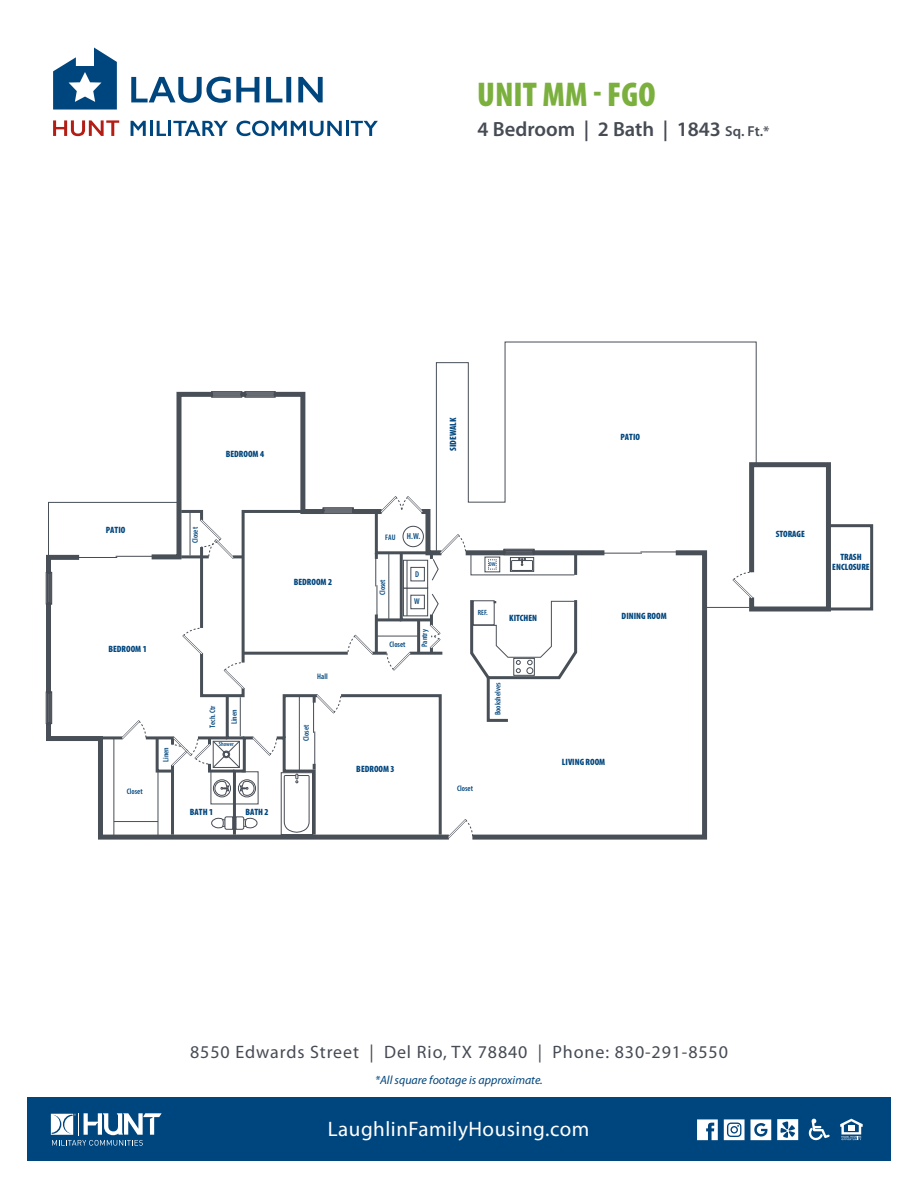
<style>
.page{position:relative;width:918px;height:1188px;background:#fff}
.page>*{position:absolute;margin:0;border:0;box-sizing:border-box;transform-origin:0 0}
.t1{font:900 condensed 34.5px "Myriad Pro";color:#7bb03f}
.t2{font:21px "Myriad Pro";letter-spacing:.025em;color:#fff}
.t3{font:600 20.55px "Myriad Pro";color:#464b54}
.t4{font:18px "Myriad Pro";letter-spacing:.05em;color:#464b54}
.t5{font:italic 12px "Myriad Pro";color:#00467e}
.t6{font:900 condensed 9.15px/10.1px "Myriad Pro";color:#00467e;text-align:center}
.t7{font:600 condensed 8.7px "Myriad Pro";color:#00467e}
.t8{font:600 condensed 8.4px "Myriad Pro";color:#00467e}
.t9{font:600 condensed 7.95px "Myriad Pro";color:#00467e}
.t10{font:600 condensed 7.5px "Myriad Pro";color:#00467e}
.t11{font:600 condensed 6px "Myriad Pro";color:#00467e}
.t12{font:600 condensed 5.7px "Myriad Pro";color:#00467e}
.s1{font-size:14.4px}
</style>
<div class="page">
<svg style="left:53px;top:120px;width:66px;height:16px"></svg>
<svg style="left:131px;top:121px;width:15px;height:15px"></svg>
<hr style="left:150px;top:121px;width:3px;height:15px;background:#00467e">
<svg style="left:157px;top:121px;width:9px;height:15px"></svg>
<hr style="left:168px;top:121px;width:3px;height:15px;background:#00467e">
<svg style="left:173px;top:121px;width:55px;height:15px"></svg>
<svg style="left:236px;top:121px;width:106px;height:15px"></svg>
<hr style="left:346px;top:121px;width:3px;height:15px;background:#00467e">
<svg style="left:351px;top:121px;width:27px;height:15px"></svg>
<svg style="left:53px;top:48px;width:64px;height:62px"></svg>
<svg style="left:131px;top:77px;width:192px;height:26px"></svg>
<svg style="left:579px;top:552px;width:131px;height:288px"></svg>
<div style="left:466px;top:550px;width:138px;height:5px;background:#484f57"></div>
<div style="left:829px;top:524px;width:44px;height:86px;border:3px solid #484f57"></div>
<svg style="left:435px;top:341px;width:322px;height:211px"></svg>
<hr style="left:705px;top:607px;width:44px;height:1px;background:#484f57">
<div style="left:46px;top:572px;width:2px;height:32px;background:#fff;border:1px solid #464b54"></div>
<div style="left:46px;top:692px;width:2px;height:32px;background:#fff;border:1px solid #464b54"></div>
<hr style="left:604px;top:553px;width:38px;height:1px;background:#464b54">
<hr style="left:640px;top:552px;width:36px;height:1px;background:#464b54">
<svg style="left:731px;top:460px;width:102px;height:152px"></svg>
<svg style="left:47px;top:389px;width:532px;height:451px"></svg>
<div style="left:27px;top:1098px;width:864px;height:63px;background:#00467e"></div>
<svg style="left:51px;top:1113px;width:111px;height:33px"></svg>
<svg style="left:840px;top:1119px;width:23px;height:21px"></svg>
<svg style="left:809px;top:1119px;width:21px;height:21px"></svg>
<svg style="left:697px;top:1119px;width:21px;height:21px"></svg>
<svg style="left:751px;top:1119px;width:20px;height:21px"></svg>
<svg style="left:724px;top:1119px;width:21px;height:21px"></svg>
<svg style="left:777px;top:1119px;width:21px;height:21px"></svg>
<h1 class="t1" style="left:477px;top:73px;width:180px">UNIT MM - FGO</h1>
<h3 class="t3" style="left:477px;top:116px;width:294px">4 Bedroom | 2 Bath | 1843 <span class="s1">Sq. Ft.*</span></h3>
<p class="t6" style="left:226px;top:449px;width:40px">BEDROOM 4</p>
<p class="t6" style="left:448px;top:451px;width:35px;rotate:-90deg">SIDEWALK</p>
<p class="t6" style="left:621px;top:432px;width:21px">PATIO</p>
<p class="t6" style="left:106px;top:525px;width:21px">PATIO</p>
<p class="t9" style="left:190px;top:543px;width:17px;rotate:-90deg">Closet</p>
<p class="t6" style="left:294px;top:577px;width:40px">BEDROOM 2</p>
<p class="t9" style="left:385px;top:533px;width:12px">FAU</p>
<p class="t9" style="left:378px;top:595px;width:17px;rotate:-90deg">Closet</p>
<p class="t7" style="left:407px;top:531px;width:15px">H.W.</p>
<p class="t8" style="left:415px;top:569px;width:5px">D</p>
<p class="t8" style="left:414px;top:596px;width:7px">W</p>
<p class="t12" style="left:489px;top:561px;width:8px">DW</p>
<p class="t6" style="left:776px;top:529px;width:31px">STORAGE</p>
<p class="t6" style="left:832px;top:552px;width:39px">TRASH<br>ENCLOSURE</p>
<p class="t10" style="left:478px;top:608px;width:11px">REF.</p>
<p class="t6" style="left:509px;top:613px;width:30px">KITCHEN</p>
<p class="t6" style="left:622px;top:610px;width:47px">DINING ROOM</p>
<p class="t6" style="left:108px;top:644px;width:40px">BEDROOM 1</p>
<p class="t9" style="left:390px;top:639px;width:17px">Closet</p>
<p class="t9" style="left:420px;top:647px;width:19px;rotate:-90deg">Pantry</p>
<p class="t9" style="left:317px;top:672px;width:12px">Hall</p>
<p class="t9" style="left:161px;top:762px;width:16px;rotate:-90deg">Linen</p>
<p class="t9" style="left:208px;top:728px;width:24px;rotate:-90deg">Tech. Ctr</p>
<p class="t9" style="left:229px;top:724px;width:16px;rotate:-90deg">Linen</p>
<p class="t11" style="left:219px;top:740px;width:16px">Shower</p>
<p class="t9" style="left:301px;top:741px;width:17px;rotate:-90deg">Closet</p>
<p class="t6" style="left:356px;top:764px;width:40px">BEDROOM 3</p>
<p class="t9" style="left:493px;top:715px;width:34px;rotate:-90deg">Bookshelves</p>
<p class="t6" style="left:562px;top:757px;width:45px">LIVING ROOM</p>
<p class="t9" style="left:127px;top:787px;width:17px">Closet</p>
<p class="t9" style="left:457px;top:783px;width:17px">Closet</p>
<p class="t6" style="left:190px;top:806px;width:25px">BATH 1</p>
<p class="t6" style="left:245px;top:806px;width:25px">BATH 2</p>
<h3 class="t4" style="left:190px;top:1041px;width:539px">8550 Edwards Street | Del Rio, TX 78840 | Phone: 830-291-8550</h3>
<h3 class="t5" style="left:375px;top:1072px;width:169px">*All square footage is approximate.</h3>
<h2 class="t2" style="left:328px;top:1116px;width:263px">LaughlinFamilyHousing.com</h2>
</div>
